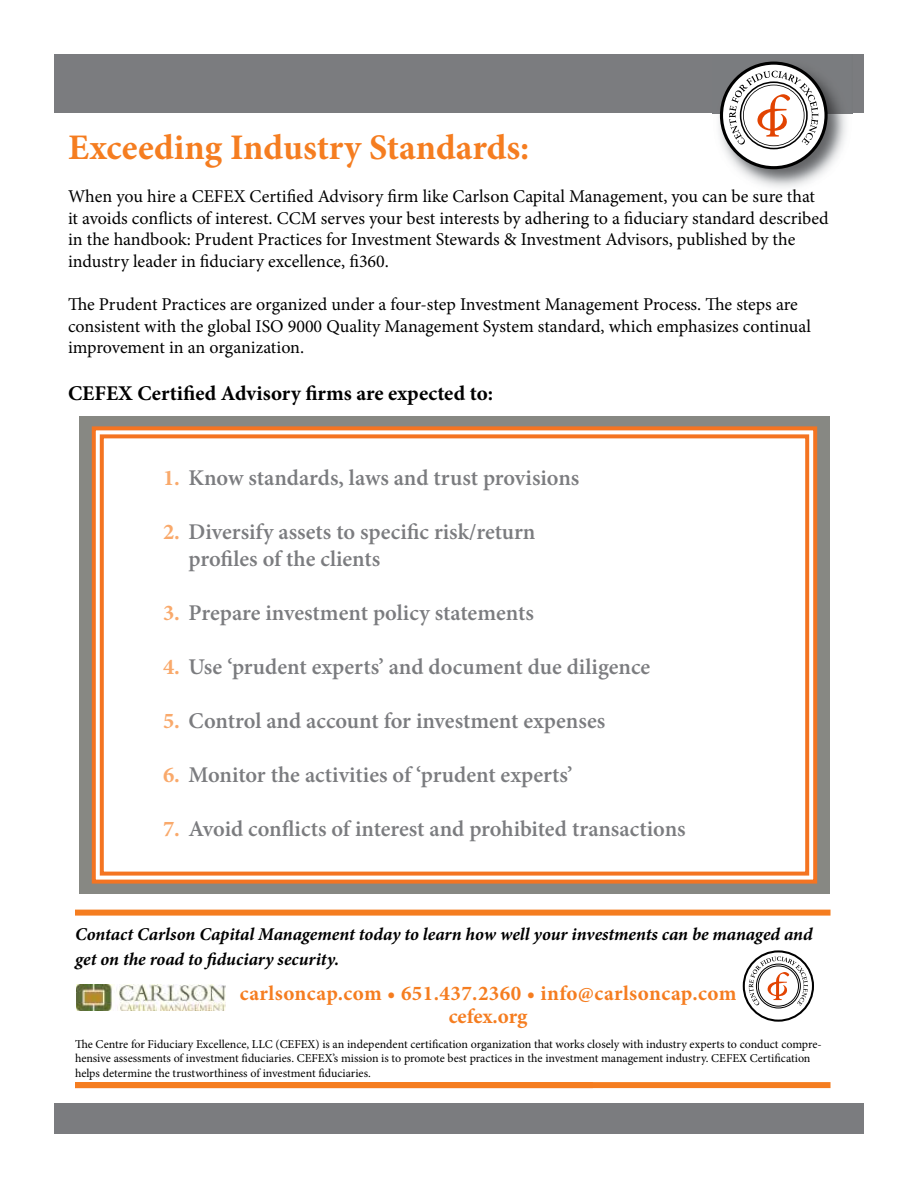
<style>
.page{position:relative;width:918px;height:1188px;background:#fff}
.page>*{position:absolute;margin:0;border:0;box-sizing:border-box;transform-origin:0 0}
.t1{font:700 36px "Minion Pro";color:#f57d20}
.t2{font:600 22.5px/27px "Minion Pro";color:#7b7c7f}
.t3{font:700 21px/22.5px "Minion Pro";letter-spacing:.02em;color:#f57d20;text-align:center}
.t4{font:700 21px "Minion Pro";color:#000}
.t5{font:18px/21.6px "Minion Pro";color:#000}
.t6{font:italic 700 18px/25.5px "Minion Pro";letter-spacing:-.005em;color:#000}
.t7{font:12px/14.4px "Minion Pro";color:#000}
.s1{font-weight:700;color:#f9a96b}
</style>
<div class="page">
<div style="left:54px;top:55px;width:810px;height:58px;background:#7b7c7f"></div>
<img style="left:712px;top:54px;width:141px;height:134px">
<img style="left:712px;top:55px;width:141px;height:58px">
<svg style="left:720px;top:62px;width:108px;height:107px"></svg>
<div style="left:54px;top:1104px;width:810px;height:30px;background:#7b7c7f"></div>
<div style="left:79px;top:416px;width:751px;height:477px;background:#878883"></div>
<div style="left:91px;top:426px;width:727px;height:458px;background:#fff"></div>
<div style="left:75px;top:910px;width:756px;height:6px;background:#f57d20"></div>
<div style="left:75px;top:1082px;width:756px;height:6px;background:#f57d20"></div>
<svg style="left:744px;top:951px;width:69px;height:70px"></svg>
<div style="left:743px;top:950px;width:71px;height:72px;border:2px solid #000;border-radius:50%"></div>
<svg style="left:749px;top:956px;width:59px;height:50px"></svg>
<img style="left:77px;top:985px;width:149px;height:25px">
<h1 class="t1" style="left:68px;top:122px;width:463px">Exceeding Industry Standards:</h1>
<p class="t5" style="left:68px;top:186px;width:762px">When you hire a CEFEX Certified Advisory firm like Carlson Capital Management, you can be sure that it avoids conflicts of interest. CCM serves your best interests by adhering to a fiduciary standard described in the handbook: Prudent Practices for Investment Stewards &amp; Investment Advisors, published by the industry leader in fiduciary excellence, fi360.</p>
<p class="t5" style="left:68px;top:294px;width:745px">The Prudent Practices are organized under a four-step Investment Management Process. The steps are consistent with the global ISO 9000 Quality Management System standard, which emphasizes continual improvement in an organization.</p>
<p class="t4" style="left:68px;top:379px;width:427px">CEFEX Certified Advisory firms are expected to:</p>
<p class="t2" style="left:163px;top:464px;width:418px"><span class="s1">1.</span> Know standards, laws and trust provisions</p>
<p class="t2" style="left:189px;top:518px;width:348px;text-indent:-25px"><span class="s1">2.</span> Diversify assets to specific risk/return profiles of the clients</p>
<p class="t2" style="left:163px;top:599px;width:372px"><span class="s1">3.</span> Prepare investment policy statements</p>
<p class="t2" style="left:163px;top:653px;width:489px"><span class="s1">4.</span> Use ‘prudent experts’ and document due diligence</p>
<p class="t2" style="left:163px;top:707px;width:444px"><span class="s1">5.</span> Control and account for investment expenses</p>
<p class="t2" style="left:163px;top:761px;width:411px"><span class="s1">6.</span> Monitor the activities of ‘prudent experts’</p>
<p class="t2" style="left:163px;top:815px;width:524px"><span class="s1">7.</span> Avoid conflicts of interest and prohibited transactions</p>
<p class="t6" style="left:75px;top:921px;width:739px">Contact Carlson Capital Management today to learn how well your investments can be managed and get on the road to fiduciary security.</p>
<p class="t3" style="left:240px;top:982px;width:498px">carlsoncap.com • 651.437.2360 • info@carlsoncap.com cefex.org</p>
<p class="t7" style="left:75px;top:1037px;width:748px">The Centre for Fiduciary Excellence, LLC (CEFEX) is an independent certification organization that works closely with industry experts to conduct compre&shy;hensive assessments of investment fiduciaries. CEFEX’s mission is to promote best practices in the investment management industry. CEFEX Certification helps determine the trustworthiness of investment fiduciaries.</p>
</div>
